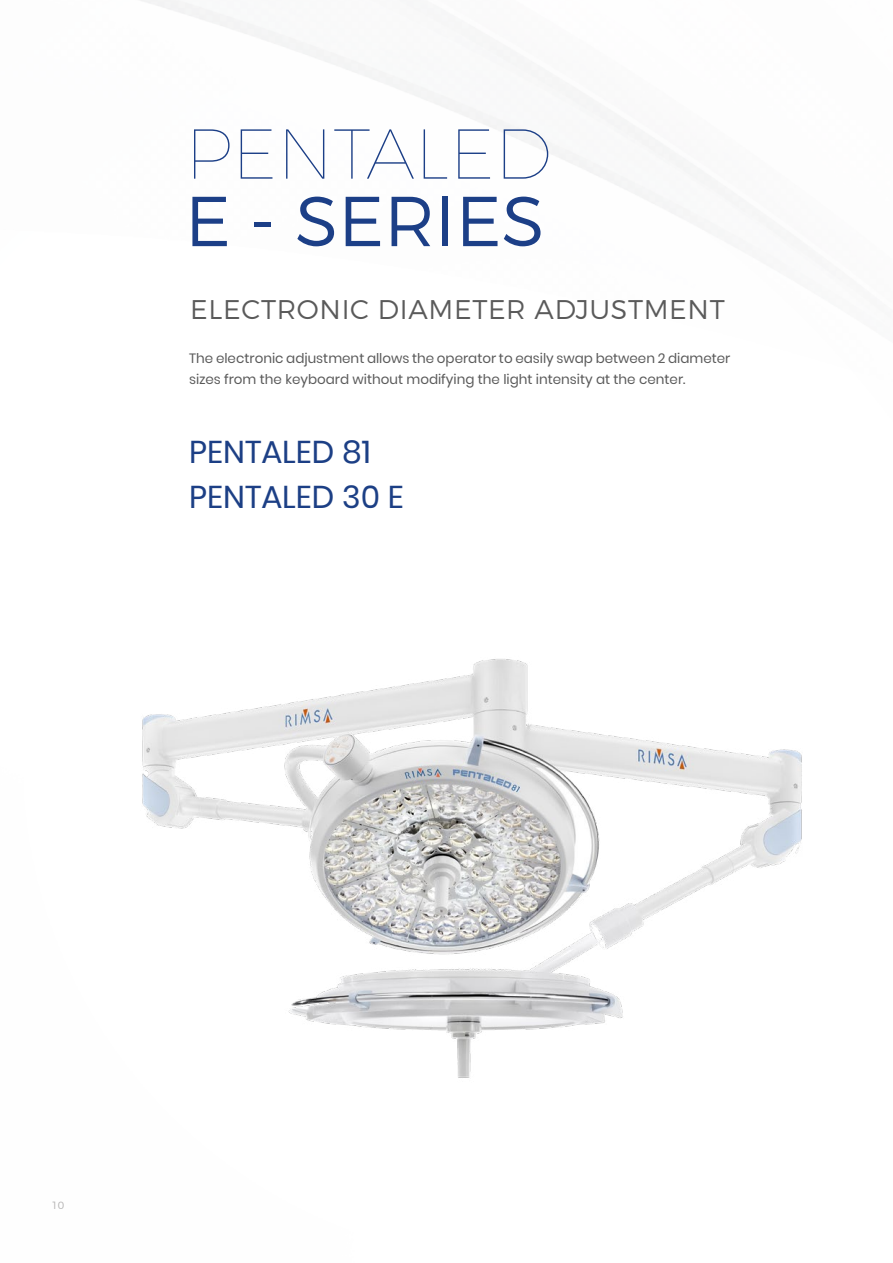
<style>
.page{position:relative;width:893px;height:1263px;background:#fff}
.page>*{position:absolute;margin:0;border:0;box-sizing:border-box;transform-origin:0 0}
.t1{font:100 70.5px "Montserrat";color:#1c3f87}
.t2{font:300 70.5px "Montserrat";color:#1c3f87}
.t3{font:31.5px/45px "Poppins";color:#1c3f85}
.t4{font:300 27px "Montserrat";letter-spacing:.025em;color:#5a5a5a}
.t5{font:13.5px/21px "Poppins";color:#5a5a5a}
.t6{font:300 10.5px "Montserrat";color:#b3b2b2}
</style>
<div class="page">
<img style="left:141px;top:658px;width:662px;height:424px">
<h1 class="t1" style="left:185px;top:111px;width:368px">PENTALED</h1>
<h1 class="t2" style="left:185px;top:178px;width:361px">E - SERIES</h1>
<h3 class="t4" style="left:190px;top:293px;width:536px">ELECTRONIC DIAMETER ADJUSTMENT</h3>
<p class="t5" style="left:189px;top:348px;width:543px">The electronic adjustment allows the operator to easily swap between 2 diameter sizes from the keyboard without modifying the light intensity at the center.</p>
<h2 class="t3" style="left:189px;top:430px;width:216px">PENTALED 81<br>PENTALED 30 E</h2>
<p class="t6" style="left:51px;top:1198px;width:14px">10</p>
</div>
